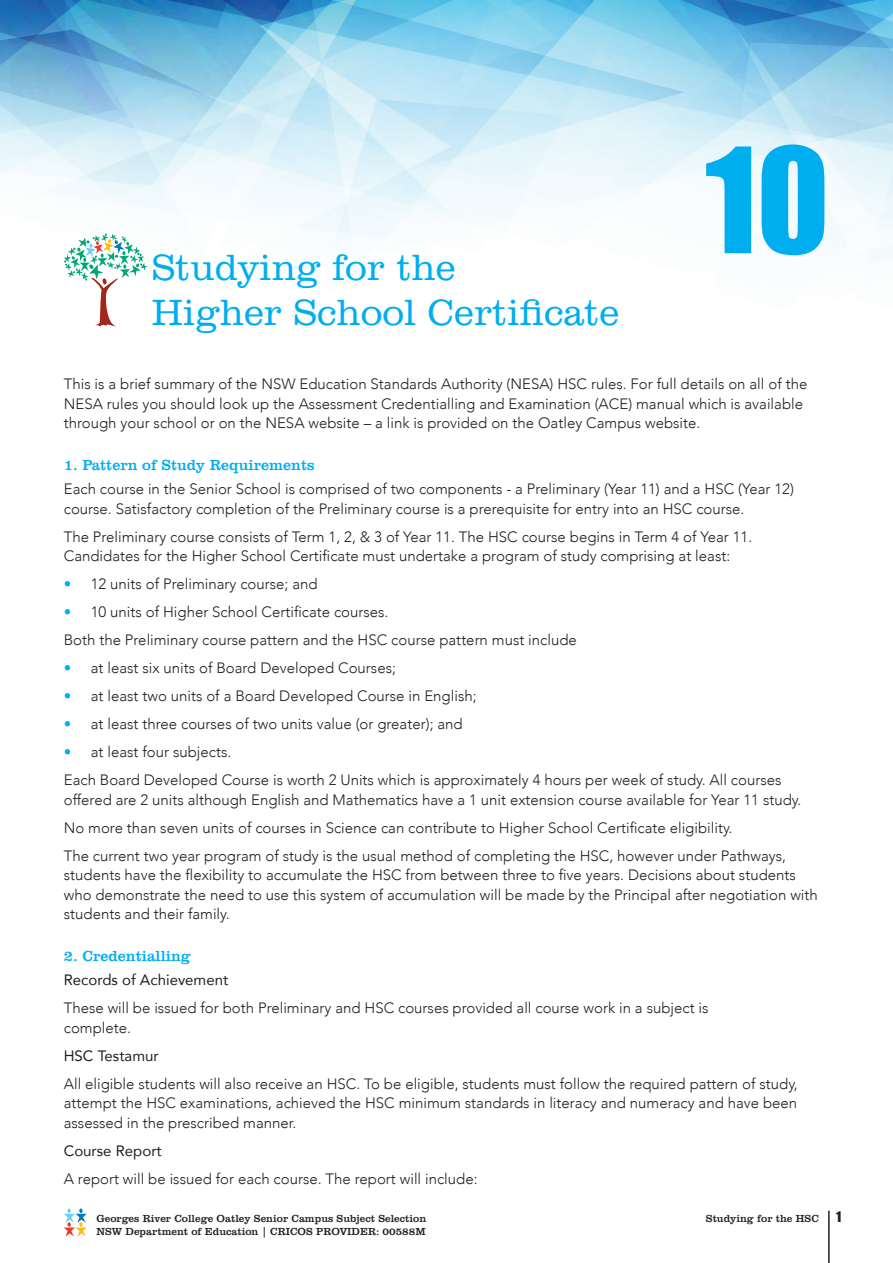
<style>
.page{position:relative;width:893px;height:1263px;background:#fff}
.page>*{position:absolute;margin:0;border:0;box-sizing:border-box;transform-origin:0 0}
.t1{font:135px "Impact";color:#00aeef}
.t2{font:300 37.5px "Clarendon BT";color:#00aeef}
.t3{font:300 15px/19.5px "Avenir";color:#231f20}
.t4{font:15px "Clarendon BT";color:#00aeef}
.t5{font:15px "Avenir";color:#231f20}
.t6{font:13.5px "Impact";color:#231f20}
.t7{font:10.5px/12.6px "Clarendon BT";color:#231f20}
.s1{color:#00aeef}
</style>
<div class="page">
<img style="left:0;top:0;width:893px;height:264px">
<svg style="left:64px;top:1208px;width:23px;height:28px"></svg>
<hr style="left:828px;top:1210px;width:2px;height:53px;background:#231f20">
<svg style="left:64px;top:233px;width:84px;height:94px"></svg>
<h2 class="t2" style="left:152px;top:245px;width:306px">Studying for the</h2>
<h2 class="t2" style="left:152px;top:290px;width:469px">Higher School Certificate</h2>
<h1 class="t1" style="left:705px;top:96px;width:125px">10</h1>
<p class="t3" style="left:64px;top:374px;width:745px">This is a brief summary of the NSW Education Standards Authority (NESA) HSC rules. For full details on all of the<br>NESA rules you should look up the Assessment Credentialling and Examination (ACE) manual which is available through your school or on the NESA website – a link is provided on the Oatley Campus website.</p>
<p class="t4" style="left:64px;top:456px;width:252px">1. Pattern of Study Requirements</p>
<p class="t3" style="left:64px;top:479px;width:732px">Each course in the Senior School is comprised of two components - a Preliminary (Year 11) and a HSC (Year 12) course. Satisfactory completion of the Preliminary course is a prerequisite for entry into an HSC course.</p>
<p class="t3" style="left:64px;top:527px;width:690px">The Preliminary course consists of Term 1, 2, &amp; 3 of Year 11. The HSC course begins in Term 4 of Year 11.<br>Candidates for the Higher School Certificate must undertake a program of study comprising at least:</p>
<p class="t3" style="left:64px;top:574px;width:255px"><span class="s1">•</span> 12 units of Preliminary course; and</p>
<p class="t3" style="left:64px;top:598px;width:515px;line-height:28px"><span class="s1">•</span> 10 units of Higher School Certificate courses.<br>Both the Preliminary course pattern and the HSC course pattern must include</p>
<p class="t3" style="left:64px;top:658px;width:334px"><span class="s1">•</span> at least six units of Board Developed Courses;</p>
<p class="t3" style="left:64px;top:686px;width:414px"><span class="s1">•</span> at least two units of a Board Developed Course in English;</p>
<p class="t3" style="left:64px;top:714px;width:400px"><span class="s1">•</span> at least three courses of two units value (or greater); and</p>
<p class="t3" style="left:64px;top:738px;width:719px;line-height:28px"><span class="s1">•</span> at least four subjects.<br>Each Board Developed Course is worth 2 Units which is approximately 4 hours per week of study. All courses</p>
<p class="t3" style="left:64px;top:785px;width:739px;line-height:28px">offered are 2 units although English and Mathematics have a 1 unit extension course available for Year 11 study.<br>No more than seven units of courses in Science can contribute to Higher School Certificate eligibility.<br>The current two year program of study is the usual method of completing the HSC, however under Pathways,</p>
<p class="t3" style="left:64px;top:865px;width:756px">students have the flexibility to accumulate the HSC from between three to five years. Decisions about students who demonstrate the need to use this system of accumulation will be made by the Principal after negotiation with students and their family.</p>
<p class="t4" style="left:64px;top:947px;width:129px">2. Credentialling</p>
<p class="t5" style="left:64px;top:968px;width:166px">Records of Achievement</p>
<p class="t3" style="left:64px;top:998px;width:646px">These will be issued for both Preliminary and HSC courses provided all course work in a subject is complete.</p>
<p class="t5" style="left:64px;top:1043px;width:97px">HSC Testamur</p>
<p class="t3" style="left:64px;top:1074px;width:735px;text-align:justify">All eligible students will also receive an HSC. To be eligible, students must follow the required pattern of study, attempt the HSC examinations, achieved the HSC minimum standards in literacy and numeracy and have been assessed in the prescribed manner.</p>
<p class="t5" style="left:64px;top:1138px;width:100px">Course Report</p>
<p class="t3" style="left:64px;top:1169px;width:415px">A report will be issued for each course. The report will include:</p>
<p class="t7" style="left:97px;top:1212px;width:331px">Georges River College Oatley Senior Campus Subject Selection<br>NSW Department of Education | CRICOS PROVIDER: 00588M</p>
<p class="t7" style="left:706px;top:1212px;width:114px">Studying for the HSC</p>
<p class="t6" style="left:836px;top:1206px;width:7px">1</p>
</div>
